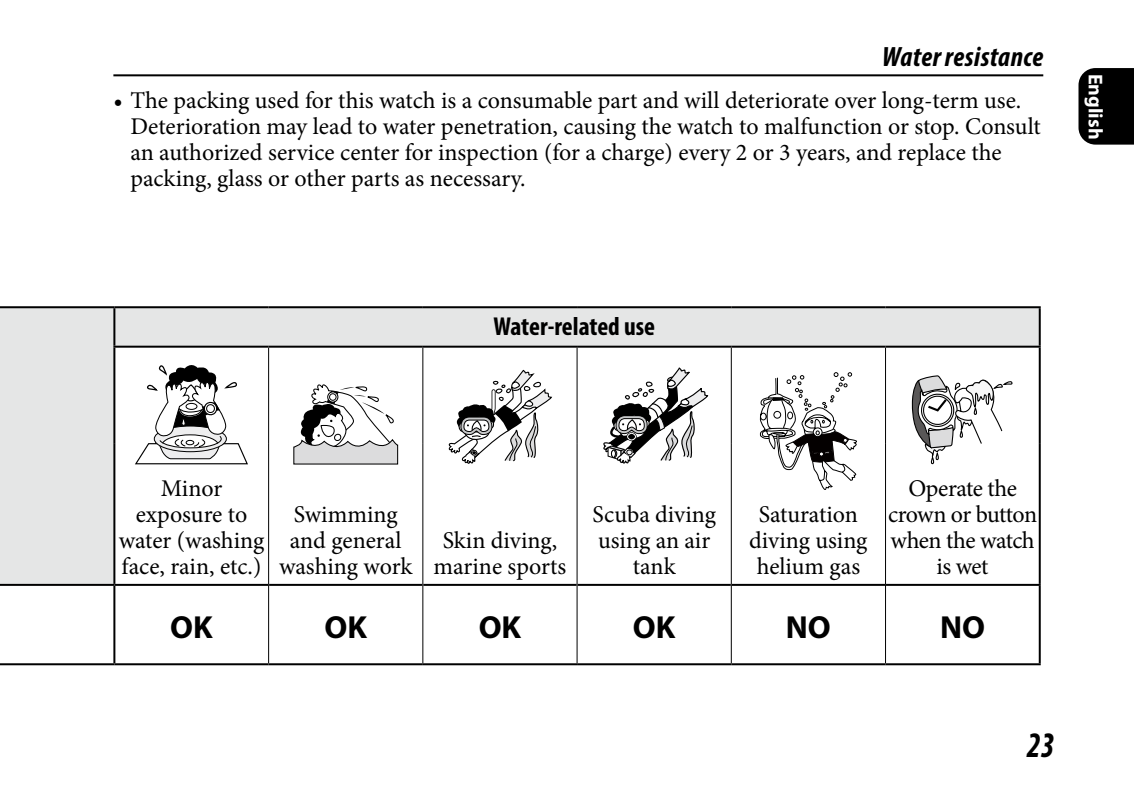
<style>
.page{position:relative;width:1134px;height:794px;background:#fff}
.page>*{position:absolute;margin:0;border:0;box-sizing:border-box;transform-origin:0 0}
.t1{font:italic 700 condensed 36px "Myriad Pro";color:#000;scale:.9 1}
.t2{font:700 32px "Myriad Pro";color:#000}
.t3{font:italic 700 condensed 28px "Myriad Pro";letter-spacing:.015em;color:#000}
.t4{font:700 condensed 26px "Myriad Pro";color:#000}
.t5{font:24px/26px "Minion Pro";letter-spacing:-.005em;color:#000;text-align:center}
.t6{font:24px/26px "Minion Pro";letter-spacing:-.025em;color:#000;text-align:center}
.t7{font:700 20px "Myriad Pro";color:#fff}
</style>
<div class="page">
<div style="left:1078px;top:68px;width:56px;height:77px;background:#000"></div>
<hr style="left:113px;top:74px;width:930px;height:2px;background:#000">
<svg style="left:0;top:308px;width:1039px;height:276px"></svg>
<hr style="left:1039px;top:308px;width:2px;height:38px;background:#000">
<hr style="left:0;top:584px;width:114px;height:2px;background:#000">
<hr style="left:114px;top:584px;width:154px;height:2px;background:#000">
<hr style="left:269px;top:584px;width:153px;height:2px;background:#000">
<hr style="left:423px;top:584px;width:154px;height:2px;background:#000">
<hr style="left:577px;top:584px;width:154px;height:2px;background:#000">
<hr style="left:732px;top:584px;width:153px;height:2px;background:#000">
<hr style="left:886px;top:584px;width:155px;height:2px;background:#000">
<hr style="left:0;top:306px;width:114px;height:2px;background:#000">
<hr style="left:114px;top:306px;width:155px;height:2px;background:#000">
<hr style="left:113px;top:308px;width:2px;height:38px;background:#000">
<hr style="left:269px;top:306px;width:154px;height:2px;background:#000">
<hr style="left:423px;top:306px;width:154px;height:2px;background:#000">
<hr style="left:577px;top:306px;width:154px;height:2px;background:#000">
<hr style="left:731px;top:306px;width:154px;height:2px;background:#000">
<hr style="left:885px;top:306px;width:156px;height:2px;background:#000">
<hr style="left:113px;top:348px;width:2px;height:96px;background:#000">
<hr style="left:1039px;top:348px;width:2px;height:96px;background:#000">
<hr style="left:113px;top:444px;width:2px;height:140px;background:#000">
<hr style="left:1039px;top:444px;width:2px;height:140px;background:#000">
<hr style="left:1039px;top:586px;width:2px;height:77px;background:#000">
<hr style="left:113px;top:586px;width:2px;height:77px;background:#000">
<hr style="left:268px;top:348px;width:1px;height:96px;background:#000">
<hr style="left:422px;top:348px;width:1px;height:96px;background:#000">
<hr style="left:576px;top:348px;width:2px;height:96px;background:#000">
<hr style="left:731px;top:348px;width:1px;height:96px;background:#000">
<hr style="left:885px;top:348px;width:1px;height:96px;background:#000">
<hr style="left:268px;top:444px;width:1px;height:141px;background:#000">
<hr style="left:422px;top:444px;width:1px;height:141px;background:#000">
<hr style="left:576px;top:444px;width:2px;height:141px;background:#000">
<hr style="left:731px;top:444px;width:1px;height:141px;background:#000">
<hr style="left:885px;top:444px;width:1px;height:141px;background:#000">
<hr style="left:268px;top:585px;width:1px;height:78px;background:#000">
<hr style="left:422px;top:585px;width:1px;height:78px;background:#000">
<hr style="left:576px;top:585px;width:2px;height:78px;background:#000">
<hr style="left:731px;top:585px;width:1px;height:78px;background:#000">
<hr style="left:885px;top:585px;width:1px;height:78px;background:#000">
<hr style="left:113px;top:346px;width:156px;height:2px;background:#000">
<hr style="left:269px;top:346px;width:154px;height:2px;background:#000">
<hr style="left:423px;top:346px;width:154px;height:2px;background:#000">
<hr style="left:577px;top:346px;width:154px;height:2px;background:#000">
<hr style="left:731px;top:346px;width:154px;height:2px;background:#000">
<hr style="left:885px;top:346px;width:156px;height:2px;background:#000">
<hr style="left:0;top:663px;width:114px;height:2px;background:#000">
<hr style="left:114px;top:663px;width:155px;height:2px;background:#000">
<hr style="left:269px;top:663px;width:154px;height:2px;background:#000">
<hr style="left:423px;top:663px;width:154px;height:2px;background:#000">
<hr style="left:577px;top:663px;width:154px;height:2px;background:#000">
<hr style="left:731px;top:663px;width:154px;height:2px;background:#000">
<hr style="left:885px;top:663px;width:156px;height:2px;background:#000">
<svg style="left:134px;top:361px;width:115px;height:104px"></svg>
<svg style="left:293px;top:382px;width:106px;height:83px"></svg>
<div style="left:329px;top:393px;width:7px;height:7px;border:1px solid #000;border-radius:50%"></div>
<svg style="left:447px;top:370px;width:105px;height:98px"></svg>
<svg style="left:603px;top:368px;width:106px;height:96px"></svg>
<div style="left:626px;top:449px;width:7px;height:6px;border:2px solid #fff;border-radius:50%"></div>
<div style="left:626px;top:449px;width:7px;height:6px;border:1px solid #000;border-radius:50%"></div>
<svg style="left:759px;top:372px;width:98px;height:118px"></svg>
<svg style="left:911px;top:374px;width:103px;height:91px"></svg>
<p class="t3" style="left:882px;top:47px;width:163px">Water resistance</p>
<p class="t5" style="left:130px;top:90px;width:912px;text-align:left;text-indent:-17px">• The packing used for this watch is a consumable part and will deteriorate over long-term use.<br>Deterioration may lead to water penetration, causing the watch to malfunction or stop. Consult an authorized service center for inspection (for a charge) every 2 or 3 years, and replace the packing, glass or other parts as necessary.</p>
<p class="t7" style="left:1103px;top:74px;width:67px;rotate:90deg">English</p>
<p class="t4" style="left:493px;top:316px;width:163px">Water-related use</p>
<p class="t5" style="left:119px;top:477px;width:147px">Minor exposure to water (washing face, rain, etc.)</p>
<p class="t5" style="left:279px;top:503px;width:135px">Swimming and general washing work</p>
<p class="t5" style="left:434px;top:529px;width:134px">Skin diving, marine sports</p>
<p class="t5" style="left:592px;top:503px;width:125px">Scuba diving using an air tank</p>
<p class="t5" style="left:749px;top:503px;width:120px">Saturation diving using helium gas</p>
<p class="t6" style="left:888px;top:477px;width:151px">Operate the crown or button when the watch is wet</p>
<h2 class="t2" style="left:170px;top:615px;width:44px">OK</h2>
<h2 class="t2" style="left:324px;top:615px;width:44px">OK</h2>
<h2 class="t2" style="left:479px;top:615px;width:44px">OK</h2>
<h2 class="t2" style="left:633px;top:615px;width:44px">OK</h2>
<h2 class="t2" style="left:786px;top:615px;width:47px">NO</h2>
<h2 class="t2" style="left:940px;top:615px;width:47px">NO</h2>
<h1 class="t1" style="left:1027px;top:731px;width:32px">23</h1>
</div>
